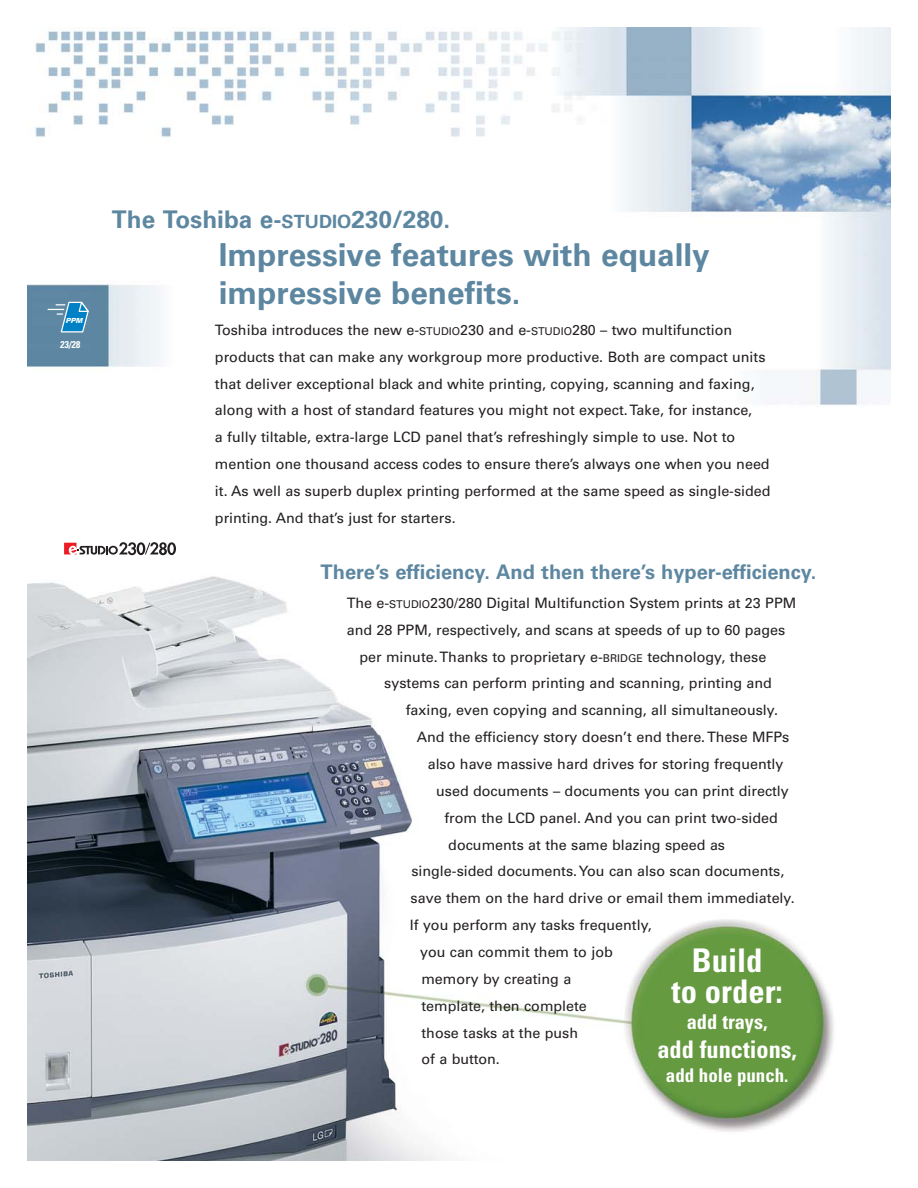
<style>
.page{position:relative;width:918px;height:1188px;background:#fff}
.page>*{position:absolute;margin:0;border:0;box-sizing:border-box;transform-origin:0 0}
.t1{font:700 condensed 32.55px/31.5px "Univers";color:#fff;text-align:center}
.t2{font:700 31.5px/38.7px "Univers";color:#5d87a1}
.t3{font:700 24.3px "Univers";color:#5d87a1}
.t4{font:700 condensed 24.3px "Univers";color:#fff}
.t5{font:700 condensed 20.4px "Univers";color:#fff}
.t6{font:700 20.1px "Univers";color:#5d87a1}
.t7{font:700 condensed 18.9px "Univers";color:#fff}
.t8{font:14.4px/26.8px "Univers";color:#231f20}
.t9{font:700 condensed 9.9px "Univers";color:#fff}
.t10{font:italic 900 6.9px "Univers";color:#fff}
.s1{font-size:18.3px}
.s2{font-size:10.8px}
</style>
<div class="page">
<img style="left:28px;top:27px;width:863px;height:1134px">
<svg style="left:64px;top:542px;width:112px;height:13px"></svg>
<svg style="left:48px;top:301px;width:43px;height:32px"></svg>
<p class="t10" style="left:66px;top:318px;width:19px">PPM</p>
<p class="t9" style="left:60px;top:340px;width:22px">23/28</p>
<h3 class="t3" style="left:112px;top:211px;width:340px">The Toshiba e-<span class="s1">STUDIO</span>230/280.</h3>
<h2 class="t2" style="left:219px;top:238px;width:493px">Impressive features with equally impressive benefits.</h2>
<p class="t8" style="left:215px;top:318px;width:557px">Toshiba introduces the new e-<span class="s2">STUDIO</span>230 and e-<span class="s2">STUDIO</span>280 – two multifunction products that can make any workgroup more productive. Both are compact units that deliver exceptional black and white printing, copying, scanning and faxing, along with a host of standard features you might not expect. Take, for instance,<br>a fully tiltable, extra-large LCD panel that’s refreshingly simple to use. Not to mention one thousand access codes to ensure there’s always one when you need it. As well as superb duplex printing performed at the same speed as single-sided printing. And that’s just for starters.</p>
<h3 class="t6" style="left:321px;top:564px;width:497px">There’s efficiency. And then there’s hyper-efficiency.</h3>
<p class="t8" style="left:347px;top:591px;width:451px">The e-<span class="s2">STUDIO</span>230/280 Digital Multifunction System prints at 23 PPM</p>
<p class="t8" style="left:347px;top:617px;width:440px">and 28 PPM, respectively, and scans at speeds of up to 60 pages</p>
<p class="t8" style="left:359px;top:644px;width:409px">per minute. Thanks to proprietary e-<span class="s2">BRIDGE</span> technology, these</p>
<p class="t8" style="left:384px;top:671px;width:389px">systems can perform printing and scanning, printing and</p>
<p class="t8" style="left:406px;top:698px;width:374px">faxing, even copying and scanning, all simultaneously.</p>
<p class="t8" style="left:417px;top:725px;width:374px">And the efficiency story doesn’t end there. These MFPs</p>
<p class="t8" style="left:428px;top:752px;width:357px">also have massive hard drives for storing frequently</p>
<p class="t8" style="left:436px;top:779px;width:354px">used documents – documents you can print directly</p>
<p class="t8" style="left:445px;top:805px;width:335px">from the LCD panel. And you can print two-sided</p>
<p class="t8" style="left:448px;top:832px;width:278px">documents at the same blazing speed as</p>
<p class="t8" style="left:411px;top:859px;width:375px">single-sided documents. You can also scan documents,</p>
<p class="t8" style="left:411px;top:886px;width:386px">save them on the hard drive or email them immediately.</p>
<p class="t8" style="left:410px;top:913px;width:243px">If you perform any tasks frequently,</p>
<p class="t8" style="left:420px;top:940px;width:194px">you can commit them to job</p>
<p class="t8" style="left:421px;top:967px;width:151px">memory by creating a</p>
<p class="t8" style="left:421px;top:993px;width:167px">template, then complete</p>
<p class="t8" style="left:422px;top:1020px;width:158px">those tasks at the push</p>
<p class="t8" style="left:422px;top:1047px;width:80px">of a button.</p>
<h1 class="t1" style="left:672px;top:948px;width:113px">Build<br>to order:</h1>
<h3 class="t5" style="left:687px;top:1015px;width:82px">add trays,</h3>
<h3 class="t4" style="left:657px;top:1040px;width:141px">add functions,</h3>
<h3 class="t7" style="left:666px;top:1069px;width:124px">add hole punch.</h3>
</div>
